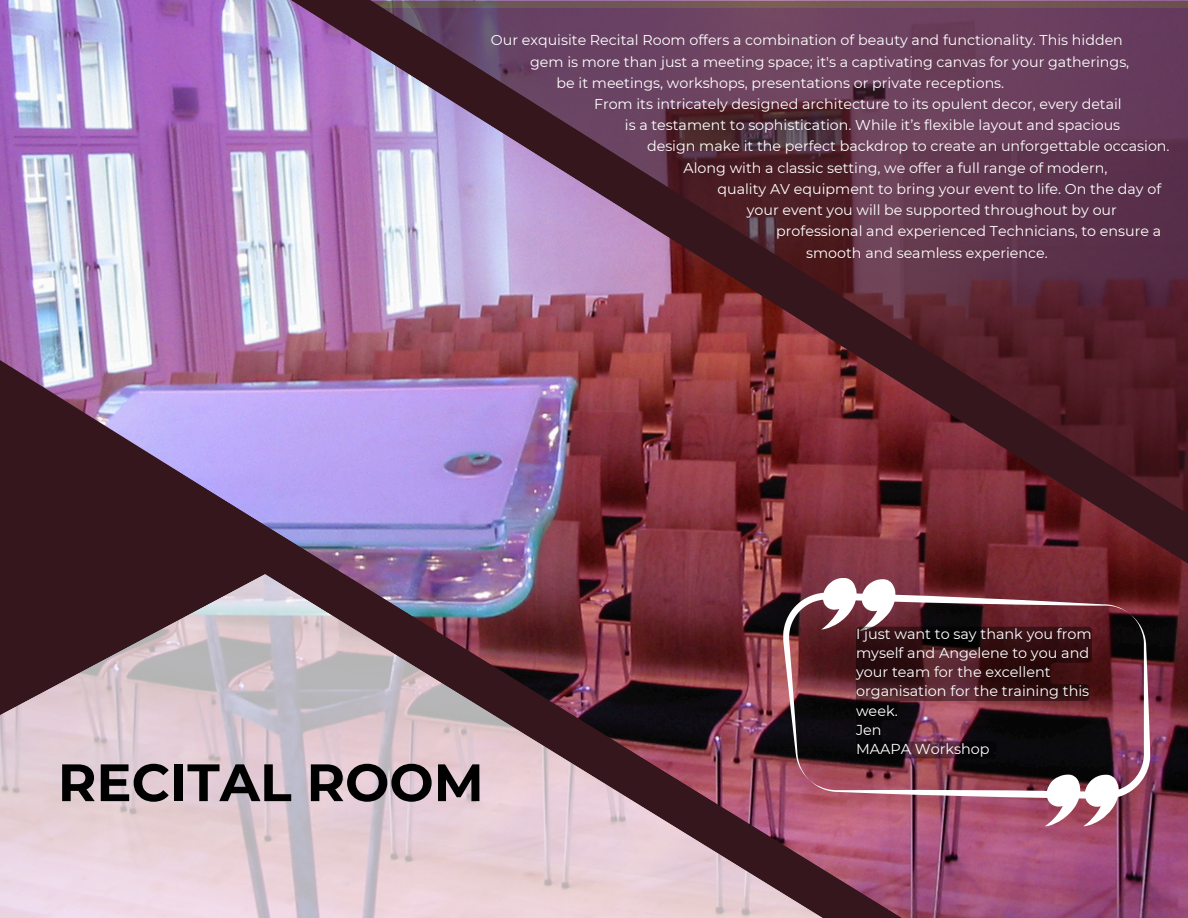
<style>
.page{position:relative;width:1188px;height:918px;background:#fff}
.page>*{position:absolute;margin:0;border:0;box-sizing:border-box;transform-origin:0 0}
.t1{font:700 52.5px "Montserrat";color:#000}
.t2{font:14.4px/19.2px "Montserrat";color:#fff}
.t3{font:14.25px "Montserrat";color:#fff}
.s1{color:#35161d}
</style>
<div class="page">
<img style="left:0;top:0;width:1188px;height:918px">
<img style="left:0;top:573px;width:967px;height:345px">
<img style="left:783px;top:593px;width:348px;height:187px">
<svg style="left:809px;top:614px;width:341px;height:185px;background:#6d3c47"></svg>
<svg style="left:1045px;top:775px;width:74px;height:51px"></svg>
<svg style="left:821px;top:578px;width:271px;height:180px;background:#4c282e"></svg>
<svg style="left:0;top:228px;width:307px;height:523px;background:#8c7586"></svg>
<img style="left:183px;top:0;width:1005px;height:573px">
<p class="t3" style="left:491px;top:32px;width:634px">Our exquisite Recital Room offers a combination of beauty and functionality. This hidden</p>
<p class="t3" style="left:530px;top:53px;width:601px">gem is more than just a meeting space; it's a captivating canvas for your gatherings,</p>
<p class="t3" style="left:557px;top:74px;width:449px">be it meetings, workshops, presentations or private receptions.</p>
<p class="t3" style="left:594px;top:95px;width:529px">From its intricately designed architecture to its opulent decor, every detail</p>
<p class="t3" style="left:625px;top:116px;width:497px">is a testament to sophistication. While it’s flexible layout and spacious</p>
<p class="t3" style="left:647px;top:138px;width:524px">design make it the perfect backdrop to create an unforgettable occasion.</p>
<p class="t3" style="left:684px;top:159px;width:425px">Along with a classic setting, we offer a full range of modern,</p>
<p class="t3" style="left:717px;top:180px;width:445px">quality AV equipment to bring your event to life. On the day of</p>
<p class="t3" style="left:747px;top:201px;width:372px">your event you will be supported throughout by our</p>
<p class="t3" style="left:776px;top:223px;width:386px">professional and experienced Technicians, to ensure a</p>
<h1 class="t3" style="left:806px;top:244px;width:243px">smooth and seamless experience.</h1>
<p class="t1" style="left:58px;top:750px;width:427px">RECITAL ROOM</p>
<p class="t2" style="left:856px;top:624px;width:237px">I just want to say thank you from myself and Angelene to you and your team for the excellent organisation for the training this week.</p>
<p class="t2" style="left:856px;top:720px;width:27px">Jen</p>
<p class="t2" style="left:856px;top:739px;width:142px">MAAPA Workshop <span class="s1">.</span></p>
</div>
